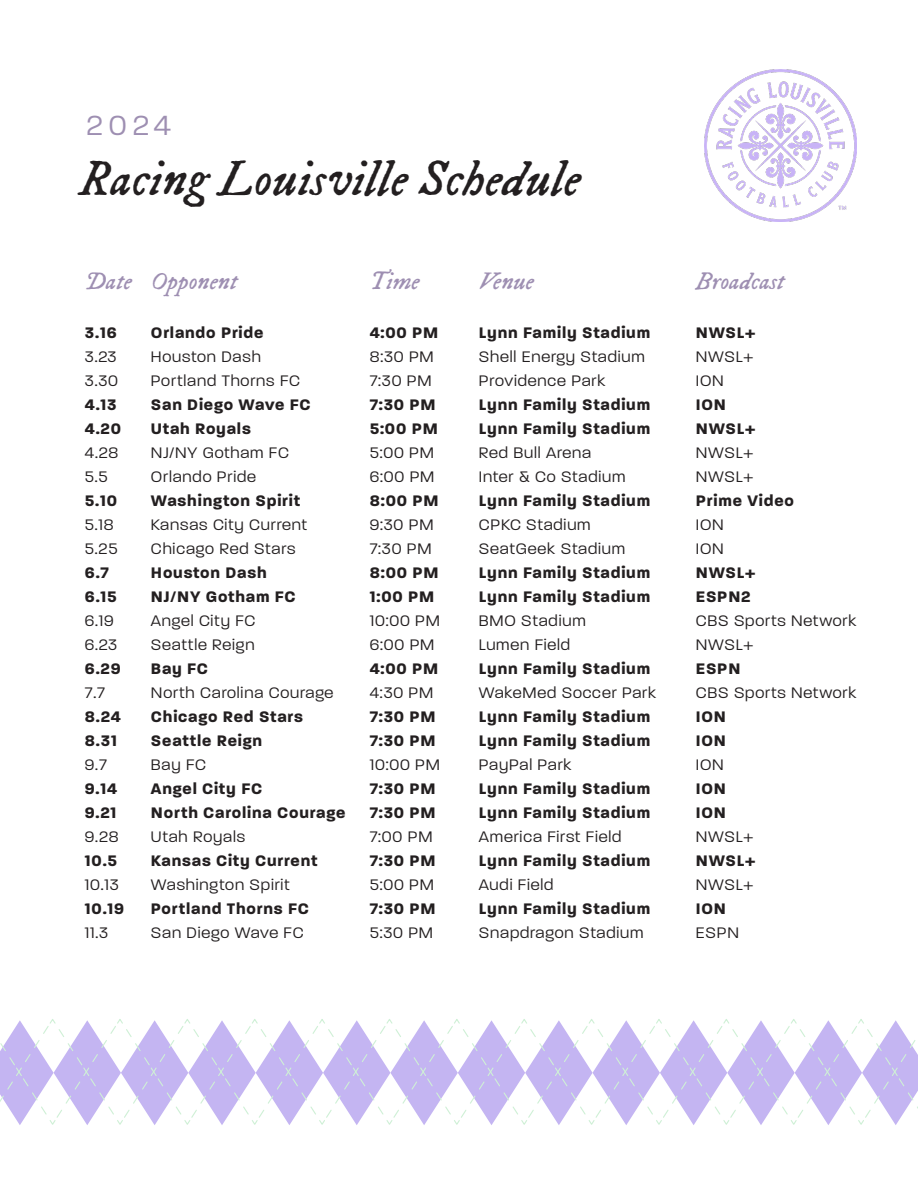
<style>
.page{position:relative;width:918px;height:1188px;background:#fff}
.page>*{position:absolute;margin:0;border:0;box-sizing:border-box;transform-origin:0 0}
.t1{font:49.5px "IM FELL DW Pica Italic";color:#231f20}
.t2{font:300 30px "Paralucent";color:#9e8fb2}
.t3{font:24px "IM FELL DW Pica Italic";color:#9e8fb2}
.t4{font:300 16.5px/24px "Paralucent";letter-spacing:.05em;color:#231f20}
.t5{font:700 16.5px "Paralucent";letter-spacing:.05em;color:#231f20}
.s1{font-weight:700}
</style>
<div class="page">
<img style="left:704px;top:69px;width:152px;height:152px">
<svg style="left:0;top:1019px;width:918px;height:106px"></svg>
<p class="t2" style="left:86px;top:108px;width:86px">2024</p>
<p class="t1" style="left:79px;top:150px;width:504px">Racing Louisville Schedule</p>
<p class="t3" style="left:85px;top:267px;width:48px">Date</p>
<p class="t3" style="left:370px;top:267px;width:51px">Time</p>
<p class="t3" style="left:479px;top:267px;width:57px">Venue</p>
<p class="t3" style="left:696px;top:267px;width:90px">Broadcast</p>
<p class="t5" style="left:151px;top:323px;width:114px">Orlando Pride</p>
<p class="t4" style="left:151px;top:345px;width:111px">Houston Dash</p>
<p class="t4" style="left:151px;top:369px;width:161px">Portland Thorns FC<br><span class="s1">San Diego Wave FC</span></p>
<p class="t5" style="left:151px;top:419px;width:101px">Utah Royals</p>
<p class="t4" style="left:151px;top:441px;width:140px">NJ/NY Gotham FC</p>
<p class="t4" style="left:151px;top:465px;width:107px">Orlando Pride</p>
<p class="t5" style="left:151px;top:491px;width:151px">Washington Spirit</p>
<p class="t4" style="left:151px;top:513px;width:158px">Kansas City Current</p>
<p class="t4" style="left:151px;top:537px;width:146px">Chicago Red Stars</p>
<p class="t5" style="left:151px;top:563px;width:117px">Houston Dash</p>
<p class="t4" style="left:151px;top:585px;width:146px"><span class="s1">NJ/NY Gotham FC<br></span>Angel City FC<br>Seattle Reign</p>
<p class="t5" style="left:151px;top:659px;width:59px">Bay FC</p>
<p class="t4" style="left:151px;top:681px;width:184px">North Carolina Courage</p>
<p class="t5" style="left:151px;top:707px;width:154px">Chicago Red Stars</p>
<p class="t5" style="left:151px;top:731px;width:113px">Seattle Reign</p>
<p class="t4" style="left:151px;top:753px;width:57px">Bay FC</p>
<p class="t5" style="left:151px;top:779px;width:113px">Angel City FC</p>
<p class="t5" style="left:151px;top:803px;width:196px">North Carolina Courage</p>
<p class="t4" style="left:151px;top:825px;width:96px">Utah Royals</p>
<p class="t5" style="left:151px;top:851px;width:168px">Kansas City Current</p>
<p class="t4" style="left:151px;top:873px;width:140px">Washington Spirit</p>
<p class="t5" style="left:151px;top:899px;width:159px">Portland Thorns FC</p>
<p class="t4" style="left:151px;top:921px;width:154px">San Diego Wave FC</p>
<p class="t3" style="left:151px;top:267px;width:88px">Opponent</p>
<p class="t5" style="left:479px;top:323px;width:173px">Lynn Family Stadium</p>
<p class="t4" style="left:479px;top:345px;width:167px">Shell Energy Stadium</p>
<p class="t4" style="left:479px;top:369px;width:128px">Providence Park</p>
<p class="t5" style="left:479px;top:395px;width:173px">Lynn Family Stadium</p>
<p class="t5" style="left:479px;top:419px;width:173px">Lynn Family Stadium</p>
<p class="t4" style="left:479px;top:441px;width:114px">Red Bull Arena</p>
<p class="t4" style="left:479px;top:465px;width:148px">Inter &amp; Co Stadium</p>
<p class="t5" style="left:479px;top:491px;width:173px">Lynn Family Stadium</p>
<p class="t4" style="left:479px;top:513px;width:113px">CPKC Stadium</p>
<p class="t4" style="left:479px;top:537px;width:148px">SeatGeek Stadium</p>
<p class="t5" style="left:479px;top:563px;width:173px">Lynn Family Stadium</p>
<p class="t5" style="left:479px;top:587px;width:173px">Lynn Family Stadium</p>
<p class="t4" style="left:479px;top:609px;width:108px">BMO Stadium</p>
<p class="t4" style="left:479px;top:633px;width:93px">Lumen Field</p>
<p class="t5" style="left:479px;top:659px;width:173px">Lynn Family Stadium</p>
<p class="t4" style="left:479px;top:681px;width:179px">WakeMed Soccer Park</p>
<p class="t5" style="left:479px;top:707px;width:173px">Lynn Family Stadium</p>
<p class="t5" style="left:479px;top:731px;width:173px">Lynn Family Stadium</p>
<p class="t4" style="left:479px;top:753px;width:94px">PayPal Park</p>
<p class="t5" style="left:479px;top:779px;width:173px">Lynn Family Stadium</p>
<p class="t5" style="left:479px;top:803px;width:173px">Lynn Family Stadium</p>
<p class="t4" style="left:479px;top:825px;width:144px">America First Field</p>
<p class="t5" style="left:479px;top:851px;width:173px">Lynn Family Stadium</p>
<p class="t4" style="left:479px;top:873px;width:76px">Audi Field</p>
<p class="t5" style="left:479px;top:899px;width:173px">Lynn Family Stadium</p>
<p class="t4" style="left:479px;top:921px;width:166px">Snapdragon Stadium</p>
<p class="t5" style="left:85px;top:323px;width:33px">3.16</p>
<p class="t4" style="left:85px;top:345px;width:33px">3.23</p>
<p class="t4" style="left:85px;top:369px;width:35px">3.30</p>
<p class="t5" style="left:85px;top:395px;width:33px">4.13</p>
<p class="t5" style="left:85px;top:419px;width:38px">4.20</p>
<p class="t4" style="left:85px;top:441px;width:35px">4.28</p>
<p class="t4" style="left:85px;top:465px;width:24px">5.5</p>
<p class="t5" style="left:85px;top:491px;width:34px">5.10</p>
<p class="t4" style="left:85px;top:513px;width:30px">5.18</p>
<p class="t4" style="left:85px;top:537px;width:34px">5.25</p>
<p class="t5" style="left:85px;top:563px;width:25px">6.7</p>
<p class="t5" style="left:85px;top:587px;width:33px">6.15</p>
<p class="t4" style="left:85px;top:609px;width:30px">6.19</p>
<p class="t4" style="left:85px;top:633px;width:34px">6.23</p>
<p class="t5" style="left:85px;top:659px;width:37px">6.29</p>
<p class="t4" style="left:85px;top:681px;width:21px">7.7</p>
<p class="t5" style="left:85px;top:707px;width:37px">8.24</p>
<p class="t5" style="left:85px;top:731px;width:34px">8.31</p>
<p class="t4" style="left:85px;top:753px;width:23px">9.7</p>
<p class="t5" style="left:85px;top:779px;width:34px">9.14</p>
<p class="t5" style="left:85px;top:803px;width:33px">9.21</p>
<p class="t4" style="left:85px;top:825px;width:35px">9.28</p>
<p class="t5" style="left:85px;top:851px;width:34px">10.5</p>
<p class="t4" style="left:85px;top:873px;width:35px">10.13</p>
<p class="t5" style="left:85px;top:899px;width:41px">10.19</p>
<p class="t4" style="left:85px;top:921px;width:25px">11.3</p>
<p class="t5" style="left:370px;top:323px;width:70px">4:00 PM</p>
<p class="t4" style="left:370px;top:345px;width:66px">8:30 PM</p>
<p class="t4" style="left:370px;top:369px;width:63px">7:30 PM</p>
<p class="t5" style="left:370px;top:395px;width:67px">7:30 PM</p>
<p class="t5" style="left:370px;top:419px;width:70px">5:00 PM</p>
<p class="t4" style="left:370px;top:441px;width:66px">5:00 PM</p>
<p class="t4" style="left:370px;top:465px;width:66px">6:00 PM</p>
<p class="t5" style="left:370px;top:491px;width:70px">8:00 PM</p>
<p class="t4" style="left:370px;top:513px;width:65px">9:30 PM</p>
<p class="t4" style="left:370px;top:537px;width:63px">7:30 PM</p>
<p class="t5" style="left:370px;top:563px;width:70px">8:00 PM</p>
<p class="t5" style="left:370px;top:587px;width:66px">1:00 PM</p>
<p class="t4" style="left:370px;top:609px;width:72px">10:00 PM</p>
<p class="t4" style="left:370px;top:633px;width:66px">6:00 PM</p>
<p class="t5" style="left:370px;top:659px;width:70px">4:00 PM</p>
<p class="t4" style="left:370px;top:681px;width:65px">4:30 PM</p>
<p class="t5" style="left:370px;top:707px;width:67px">7:30 PM</p>
<p class="t5" style="left:370px;top:731px;width:67px">7:30 PM</p>
<p class="t4" style="left:370px;top:753px;width:72px">10:00 PM</p>
<p class="t5" style="left:370px;top:779px;width:67px">7:30 PM</p>
<p class="t5" style="left:370px;top:803px;width:67px">7:30 PM</p>
<p class="t4" style="left:370px;top:825px;width:64px">7:00 PM</p>
<p class="t5" style="left:370px;top:851px;width:67px">7:30 PM</p>
<p class="t4" style="left:370px;top:873px;width:66px">5:00 PM</p>
<p class="t5" style="left:370px;top:899px;width:67px">7:30 PM</p>
<p class="t4" style="left:370px;top:921px;width:65px">5:30 PM</p>
<p class="t5" style="left:696px;top:323px;width:61px">NWSL+</p>
<p class="t4" style="left:696px;top:345px;width:59px">NWSL+</p>
<p class="t4" style="left:696px;top:369px;width:29px">ION</p>
<p class="t5" style="left:696px;top:395px;width:32px">ION</p>
<p class="t5" style="left:696px;top:419px;width:61px">NWSL+</p>
<p class="t4" style="left:696px;top:441px;width:59px">NWSL+</p>
<p class="t4" style="left:696px;top:465px;width:59px">NWSL+</p>
<p class="t5" style="left:696px;top:491px;width:100px">Prime Video</p>
<p class="t4" style="left:696px;top:513px;width:29px">ION</p>
<p class="t4" style="left:696px;top:537px;width:29px">ION</p>
<p class="t5" style="left:696px;top:563px;width:61px">NWSL+</p>
<p class="t5" style="left:696px;top:587px;width:56px">ESPN2</p>
<p class="t4" style="left:696px;top:609px;width:162px">CBS Sports Network</p>
<p class="t4" style="left:696px;top:633px;width:59px">NWSL+</p>
<p class="t4" style="left:696px;top:657px;width:162px"><span class="s1">ESPN<br></span>CBS Sports Network</p>
<p class="t5" style="left:696px;top:707px;width:32px">ION</p>
<p class="t5" style="left:696px;top:731px;width:32px">ION</p>
<p class="t4" style="left:696px;top:753px;width:29px">ION</p>
<p class="t5" style="left:696px;top:779px;width:32px">ION</p>
<p class="t5" style="left:696px;top:803px;width:32px">ION</p>
<p class="t4" style="left:696px;top:825px;width:59px">NWSL+</p>
<p class="t5" style="left:696px;top:851px;width:61px">NWSL+</p>
<p class="t4" style="left:696px;top:873px;width:59px">NWSL+</p>
<p class="t5" style="left:696px;top:899px;width:32px">ION</p>
<p class="t4" style="left:696px;top:921px;width:44px">ESPN</p>
</div>
